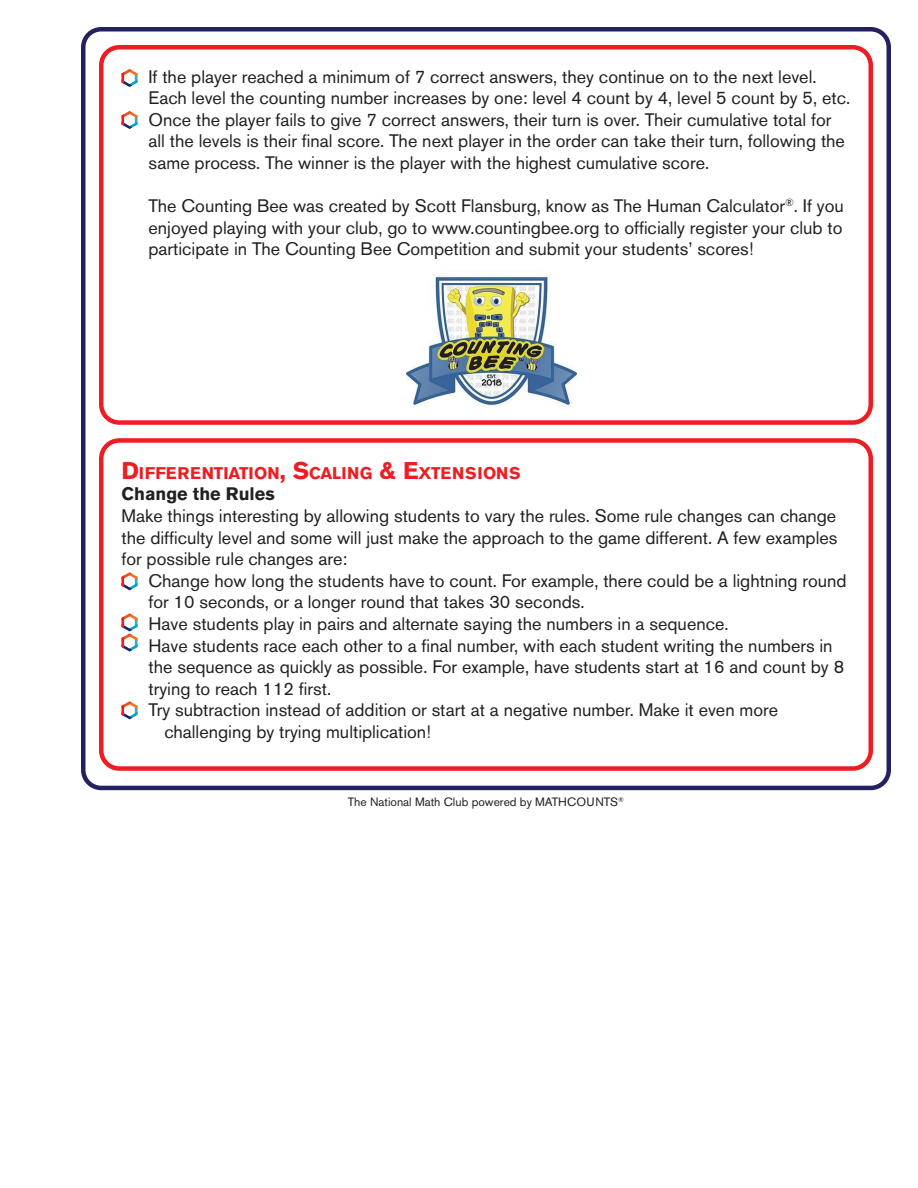
<style>
.page{position:relative;width:918px;height:1188px;background:#fff}
.page>*{position:absolute;margin:0;border:0;box-sizing:border-box;transform-origin:0 0}
.t1{font:18px/21.6px "Akzidenz Grotesk BE";color:#231f20}
.t2{font:700 18px "Akzidenz Grotesk BE";color:#231f20}
.t3{font:700 16.8px "Akzidenz Grotesk BE";color:#ee1d23}
.t4{font:12px "Akzidenz Grotesk BE";color:#231f20}
.s1{font-size:24px}
</style>
<div class="page">
<div style="left:81px;top:27px;width:810px;height:763px;border:4px solid #252161;border-radius:18px"></div>
<div style="left:99px;top:45px;width:774px;height:380px;border:4px solid #ee1d23;border-radius:18px"></div>
<svg style="left:121px;top:69px;width:17px;height:18px"></svg>
<svg style="left:121px;top:111px;width:17px;height:18px"></svg>
<img style="left:406px;top:274px;width:171px;height:133px">
<div style="left:99px;top:438px;width:774px;height:333px;border:4px solid #ee1d23;border-radius:18px"></div>
<svg style="left:121px;top:572px;width:17px;height:18px"></svg>
<svg style="left:121px;top:613px;width:17px;height:39px"></svg>
<svg style="left:121px;top:701px;width:17px;height:18px"></svg>
<p class="t1" style="left:148px;top:65px;width:703px">If the player reached a minimum of 7 correct answers, they continue on to the next level.<br>Each level the counting number increases by one: level 4 count by 4, level 5 count by 5, etc.</p>
<p class="t1" style="left:148px;top:109px;width:698px">Once the player fails to give 7 correct answers, their turn is over. Their cumulative total for all the levels is their final score. The next player in the order can take their turn, following the same process. The winner is the player with the highest cumulative score.</p>
<p class="t1" style="left:148px;top:195px;width:697px;text-align:justify">The Counting Bee was created by Scott Flansburg, know as The Human Calculator<sup>®</sup>. If you enjoyed playing with your club, go to www.countingbee.org to officially register your club to participate in The Counting Bee Competition and submit your students’ scores!</p>
<p class="t3" style="left:122px;top:463px;width:401px"><span class="s1">D</span>IFFERENTIATION<span class="s1">, S</span>CALING <span class="s1">&amp; E</span>XTENSIONS</p>
<p class="t2" style="left:122px;top:484px;width:155px">Change the Rules</p>
<p class="t1" style="left:122px;top:505px;width:717px;text-align:justify">Make things interesting by allowing students to vary the rules. Some rule changes can change the difficulty level and some will just make the approach to the game different. A few examples for possible rule changes are:</p>
<p class="t1" style="left:148px;top:570px;width:700px">Change how long the students have to count. For example, there could be a lightning round for 10 seconds, or a longer round that takes 30 seconds.</p>
<p class="t1" style="left:148px;top:613px;width:582px">Have students play in pairs and alternate saying the numbers in a sequence.</p>
<p class="t1" style="left:148px;top:634px;width:697px">Have students race each other to a final number, with each student writing the numbers in the sequence as quickly as possible. For example, have students start at 16 and count by 8 trying to reach 112 first.</p>
<p class="t1" style="left:165px;top:699px;width:615px;text-indent:-16px">Try subtraction instead of addition or start at a negative number. Make it even more challenging by trying multiplication!</p>
<p class="t4" style="left:348px;top:794px;width:278px">The National Math Club powered by MATHCOUNTS<sup>®</sup></p>
</div>
